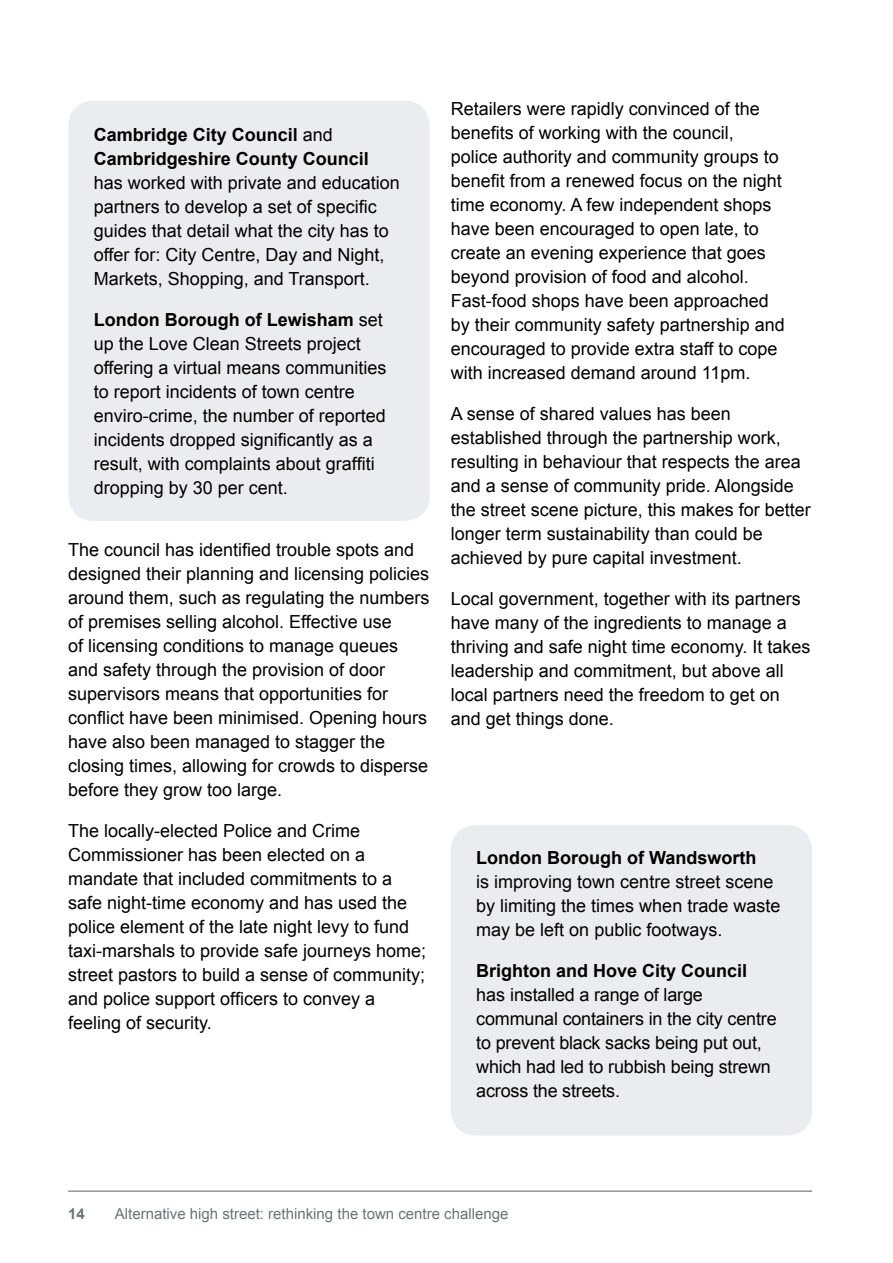
<style>
.page{position:relative;width:893px;height:1263px;background:#fff}
.page>*{position:absolute;margin:0;border:0;box-sizing:border-box;transform-origin:0 0}
.t1{font:18px/24px "Arial";color:#000}
.t2{font:700 18px/24px "Arial";color:#000}
.t3{font:15px "Arial";color:#6a737b}
.t4{font:700 15px "Arial";color:#6a737b}
.s1{font-weight:400}
.s2{font-weight:700}
</style>
<div class="page">
<hr style="left:68px;top:1190px;width:744px;height:2px;background:#6a737b">
<div style="left:451px;top:825px;width:361px;height:311px;background:#eaedef;border-radius:26px"></div>
<div style="left:68px;top:101px;width:362px;height:420px;background:#eaedef;border-radius:26px"></div>
<p class="t2" style="left:94px;top:124px;width:277px">Cambridge City Council <span class="s1">and<br></span>Cambridgeshire County Council</p>
<p class="t1" style="left:94px;top:172px;width:308px">has worked with private and education partners to develop a set of specific guides that detail what the city has to offer for: City Centre, Day and Night, Markets, Shopping, and Transport.</p>
<p class="t1" style="left:94px;top:309px;width:294px"><span class="s2">London Borough of Lewisham</span> set up the Love Clean Streets project offering a virtual means communities to report incidents of town centre enviro-crime, the number of reported incidents dropped significantly as a result, with complaints about graffiti dropping by 30 per cent.</p>
<p class="t1" style="left:68px;top:538px;width:363px">The council has identified trouble spots and designed their planning and licensing policies around them, such as regulating the numbers of premises selling alcohol. Effective use<br>of licensing conditions to manage queues and safety through the provision of door supervisors means that opportunities for conflict have been minimised. Opening hours have also been managed to stagger the closing times, allowing for crowds to disperse before they grow too large.</p>
<p class="t1" style="left:68px;top:820px;width:360px">The locally-elected Police and Crime Commissioner has been elected on a mandate that included commitments to a safe night-time economy and has used the police element of the late night levy to fund taxi-marshals to provide safe journeys home; street pastors to build a sense of community; and police support officers to convey a feeling of security.</p>
<p class="t1" style="left:451px;top:98px;width:336px">Retailers were rapidly convinced of the benefits of working with the council, police authority and community groups to benefit from a renewed focus on the night time economy. A few independent shops have been encouraged to open late, to create an evening experience that goes beyond provision of food and alcohol.<br>Fast-food shops have been approached by their community safety partnership and encouraged to provide extra staff to cope with increased demand around 11pm.</p>
<p class="t1" style="left:451px;top:403px;width:362px">A sense of shared values has been established through the partnership work, resulting in behaviour that respects the area and a sense of community pride. Alongside the street scene picture, this makes for better longer term sustainability than could be achieved by pure capital investment.</p>
<p class="t1" style="left:451px;top:588px;width:361px">Local government, together with its partners have many of the ingredients to manage a thriving and safe night time economy. It takes leadership and commitment, but above all local partners need the freedom to get on and get things done.</p>
<p class="t2" style="left:476px;top:847px;width:282px">London Borough of Wandsworth</p>
<p class="t1" style="left:476px;top:871px;width:306px">is improving town centre street scene by limiting the times when trade waste may be left on public footways.</p>
<p class="t2" style="left:476px;top:960px;width:273px">Brighton and Hove City Council</p>
<p class="t1" style="left:476px;top:984px;width:302px">has installed a range of large communal containers in the city centre to prevent black sacks being put out, which had led to rubbish being strewn across the streets.</p>
<p class="t4" style="left:68px;top:1208px;width:18px">14</p>
<p class="t3" style="left:115px;top:1208px;width:395px">Alternative high street: rethinking the town centre challenge</p>
</div>
